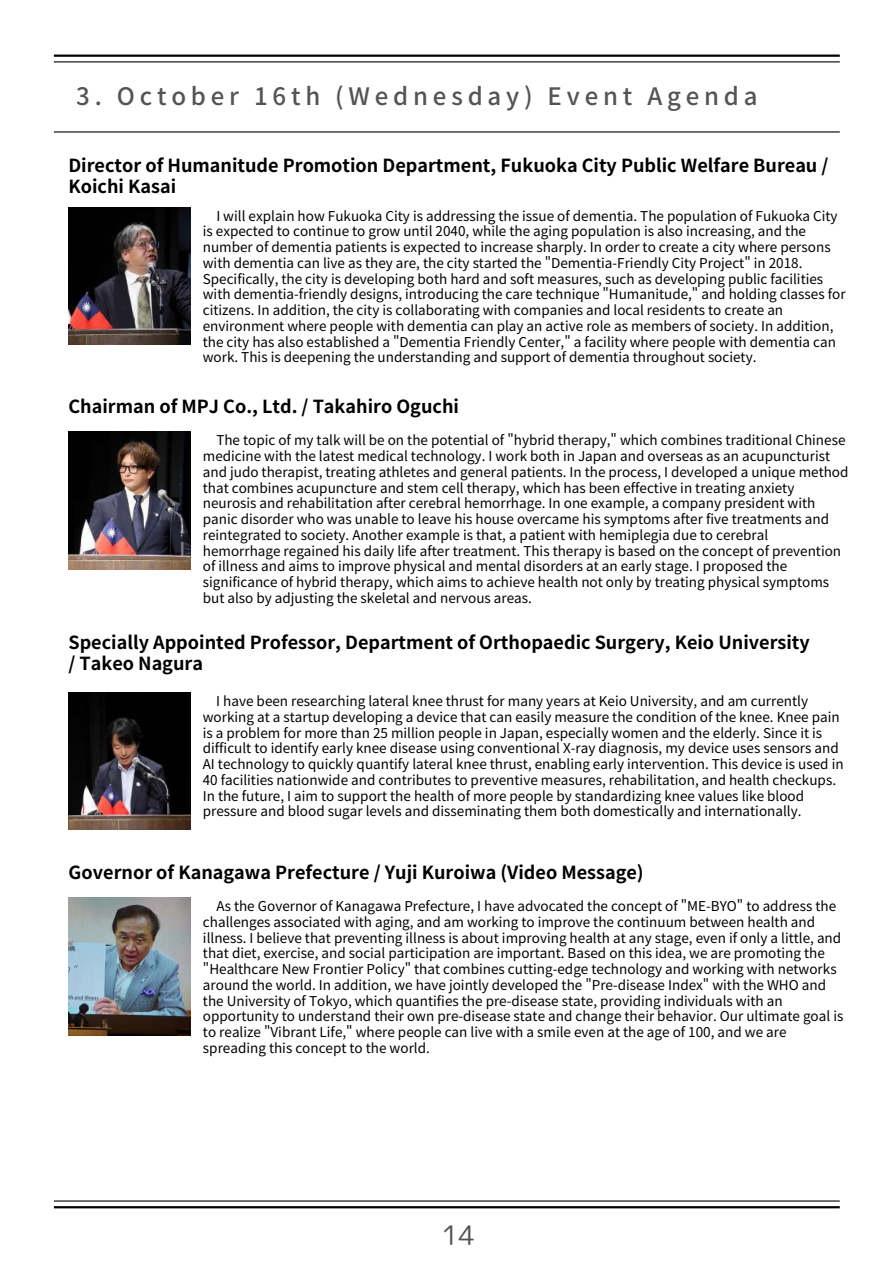
<style>
.page{position:relative;width:894px;height:1264px;background:#fff}
.page>*{position:absolute;margin:0;border:0;box-sizing:border-box;transform-origin:0 0}
.t1{font:27px "rounded mplus 1 p regular";color:#545454}
.t2{font:500 24px "Noto Sans JP";letter-spacing:.2em;color:#545454}
.t3{font:700 18px/21.3px "Noto Sans JP";color:#000}
.t4{font:13.5px/15.8px "Noto Sans JP";color:#000}
</style>
<div class="page">
<hr style="left:54px;top:131px;width:785px;height:1px;background:#000">
<hr style="left:54px;top:55px;width:785px;height:2px;background:#000">
<hr style="left:54px;top:61px;width:785px;height:1px;background:#000">
<hr style="left:54px;top:1206px;width:785px;height:2px;background:#000">
<hr style="left:54px;top:1200px;width:785px;height:1px;background:#000">
<img style="left:68px;top:432px;width:122px;height:137px">
<img style="left:68px;top:692px;width:122px;height:138px">
<img style="left:69px;top:897px;width:121px;height:138px">
<img style="left:68px;top:207px;width:122px;height:137px">
<h2 class="t2" style="left:76px;top:77px;width:682px">3. October 16th (Wednesday) Event Agenda</h2>
<h3 class="t3" style="left:68px;top:154px;width:761px">Director of Humanitude Promotion Department, Fukuoka City Public Welfare Bureau /<br>Koichi Kasai</h3>
<p class="t4" style="left:203px;top:207px;width:644px;text-indent:14px">I will explain how Fukuoka City is addressing the issue of dementia. The population of Fukuoka City is expected to continue to grow until 2040, while the aging population is also increasing, and the number of dementia patients is expected to increase sharply. In order to create a city where persons with dementia can live as they are, the city started the " Dementia-Friendly City Project" in 2018.<br>Specifically, the city is developing both hard and soft measures, such as developing public facilities with dementia-friendly designs, introducing the care technique " Humanitude," and holding classes for citizens. In addition, the city is collaborating with companies and local residents to create an environment where people with dementia can play an active role as members of society. In addition, the city has also established a " Dementia Friendly Center," a facility where people with dementia can work. This is deepening the understanding and support of dementia throughout society.</p>
<h3 class="t3" style="left:68px;top:394px;width:392px">Chairman of MPJ Co., Ltd. / Takahiro Oguchi</h3>
<p class="t4" style="left:203px;top:431px;width:647px;text-indent:14px">The topic of my talk will be on the potential of " hybrid therapy," which combines traditional Chinese medicine with the latest medical technology. I work both in Japan and overseas as an acupuncturist and judo therapist, treating athletes and general patients. In the process, I developed a unique method that combines acupuncture and stem cell therapy, which has been effective in treating anxiety neurosis and rehabilitation after cerebral hemorrhage. In one example, a company president with panic disorder who was unable to leave his house overcame his symptoms after five treatments and reintegrated to society. Another example is that, a patient with hemiplegia due to cerebral hemorrhage regained his daily life after treatment. This therapy is based on the concept of prevention of illness and aims to improve physical and mental disorders at an early stage. I proposed the significance of hybrid therapy, which aims to achieve health not only by treating physical symptoms but also by adjusting the skeletal and nervous areas.</p>
<h3 class="t3" style="left:68px;top:630px;width:742px">Specially Appointed Professor, Department of Orthopaedic Surgery, Keio University / Takeo Nagura</h3>
<p class="t4" style="left:203px;top:692px;width:642px;text-indent:14px">I have been researching lateral knee thrust for many years at Keio University, and am currently working at a startup developing a device that can easily measure the condition of the knee. Knee pain is a problem for more than 25 million people in Japan, especially women and the elderly. Since it is difficult to identify early knee disease using conventional X-ray diagnosis, my device uses sensors and AI technology to quickly quantify lateral knee thrust, enabling early intervention. This device is used in 40 facilities nationwide and contributes to preventive measures, rehabilitation, and health checkups.<br>In the future, I aim to support the health of more people by standardizing knee values like blood pressure and blood sugar levels and disseminating them both domestically and internationally.</p>
<h3 class="t3" style="left:69px;top:860px;width:576px">Governor of Kanagawa Prefecture / Yuji Kuroiwa (Video Message)</h3>
<p class="t4" style="left:203px;top:897px;width:641px;text-indent:14px">As the Governor of Kanagawa Prefecture, I have advocated the concept of " ME-BYO" to address the challenges associated with aging, and am working to improve the continuum between health and illness. I believe that preventing illness is about improving health at any stage, even if only a little, and that diet, exercise, and social participation are important. Based on this idea, we are promoting the<br>" Healthcare New Frontier Policy" that combines cutting-edge technology and working with networks around the world. In addition, we have jointly developed the " Pre-disease Index" with the WHO and the University of Tokyo, which quantifies the pre-disease state, providing individuals with an opportunity to understand their own pre-disease state and change their behavior. Our ultimate goal is to realize "Vibrant Life," where people can live with a smile even at the age of 100, and we are spreading this concept to the world.</p>
<h1 class="t1" style="left:441px;top:1215px;width:35px">14</h1>
</div>
